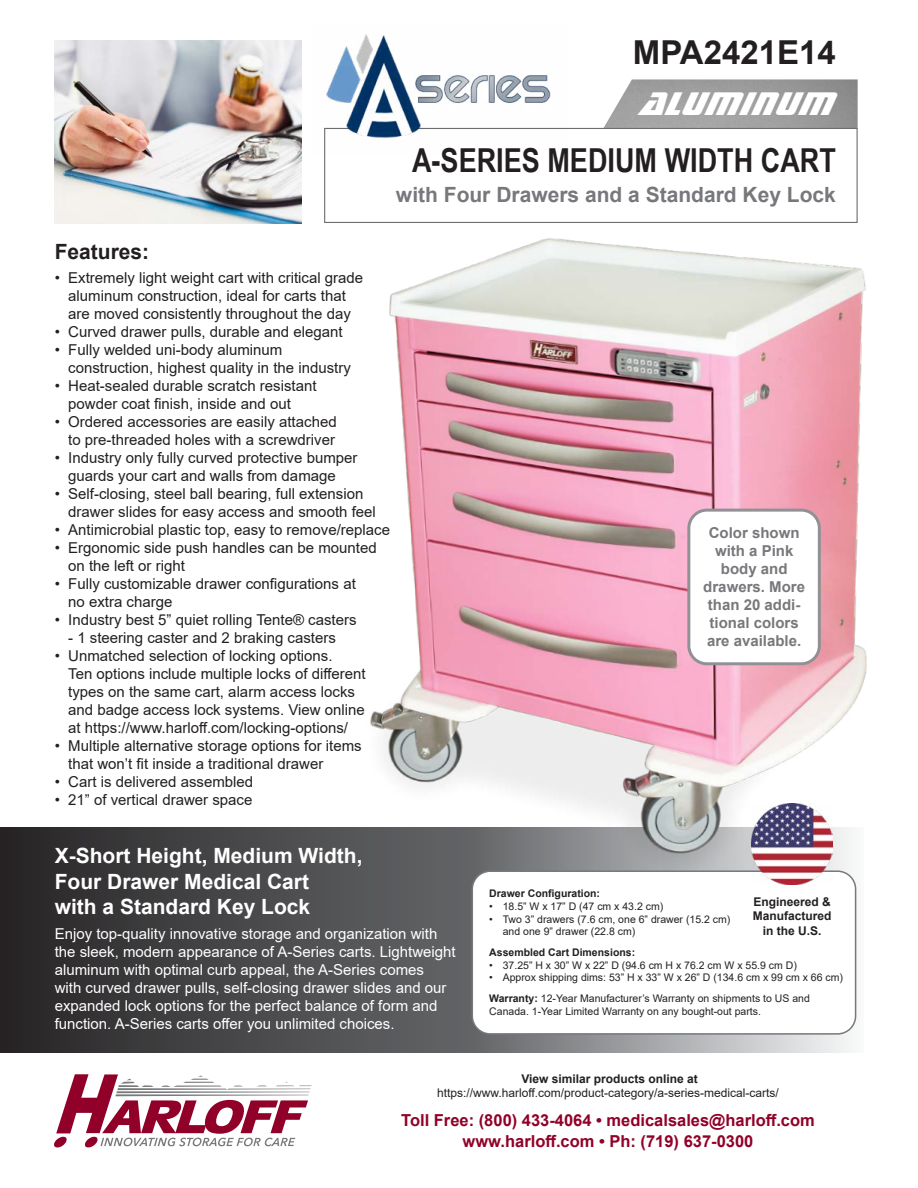
<style>
.page{position:relative;width:918px;height:1188px;background:#fff}
.page>*{position:absolute;margin:0;border:0;box-sizing:border-box;transform-origin:0 0}
.t1{font:800 34.5px "Sonic Cut Thru BT";color:#fff}
.t2{font:700 33px "Arial Narrow";color:#231f20}
.t3{font:700 33px "Arial";color:#231f20}
.t4{font:700 21px/25.2px "Arial";color:#fff}
.t5{font:700 21px "Arial";color:#77787b}
.t6{font:700 21px "Arial";color:#231f20}
.t7{font:700 16.5px/21px "Arial";color:#910028;text-align:center}
.t8{font:15px/18px "Arial";color:#231f20}
.t9{font:15px/18px "Arial";color:#fff}
.t10{font:700 15px/18px "Arial";color:#77787b;text-align:center}
.t11{font:12px "Arial";color:#231f20}
.t12{font:700 12px/14.4px "Arial";color:#231f20;text-align:center}
.t13{font:10.5px/12.6px "Arial";color:#231f20}
.t14{font:700 10.5px "Arial";color:#231f20}
.s1{font-weight:700}
</style>
<div class="page">
<svg style="left:0;top:827px;width:857px;height:225px;background:#4b4b4d"></svg>
<svg style="left:54px;top:1074px;width:258px;height:74px"></svg>
<div style="left:472px;top:871px;width:384px;height:163px;background:#fff;border-radius:18px"></div>
<div style="left:472px;top:870px;width:384px;height:165px;border:2px solid #77787b;border-radius:18px"></div>
<img style="left:336px;top:238px;width:531px;height:639px">
<img style="left:603px;top:79px;width:255px;height:49px">
<div style="left:324px;top:128px;width:534px;height:95px;border:1px solid #6d6e71"></div>
<img style="left:55px;top:40px;width:246px;height:183px">
<img style="left:324px;top:34px;width:245px;height:120px">
<img style="left:751px;top:804px;width:81px;height:81px">
<div style="left:689px;top:510px;width:130px;height:154px;background:#fff;border-radius:18px"></div>
<div style="left:687px;top:509px;width:134px;height:156px;border:3px solid #8f9194;border-radius:18px"></div>
<h2 class="t3" style="left:633px;top:30px;width:204px">MPA2421E14</h2>
<h1 class="t1" style="left:643px;top:81px;width:194px">ALUMINUM</h1>
<h2 class="t2" style="left:412px;top:135px;width:425px">A-SERIES MEDIUM WIDTH CART</h2>
<h3 class="t5" style="left:396px;top:180px;width:441px">with Four Drawers and a Standard Key Lock</h3>
<h3 class="t6" style="left:55px;top:237px;width:96px">Features:</h3>
<p class="t8" style="left:55px;top:269px;width:310px;text-align:center">• Extremely light weight cart with critical grade aluminum construction, ideal for carts that<br>are moved consistently throughout the day</p>
<p class="t8" style="left:55px;top:323px;width:289px">• Curved drawer pulls, durable and elegant</p>
<p class="t8" style="left:68px;top:341px;width:284px;text-indent:-13px">• Fully welded uni-body aluminum construction, highest quality in the industry</p>
<p class="t8" style="left:68px;top:377px;width:250px;text-indent:-13px">• Heat-sealed durable scratch resistant powder coat finish, inside and out</p>
<p class="t8" style="left:55px;top:413px;width:283px;text-align:right">• Ordered accessories are easily attached to pre-threaded holes with a screwdriver</p>
<p class="t8" style="left:55px;top:449px;width:304px;text-align:center">• Industry only fully curved protective bumper guards your cart and walls from damage</p>
<p class="t8" style="left:68px;top:485px;width:309px;text-indent:-13px">• Self-closing, steel ball bearing, full extension drawer slides for easy access and smooth feel</p>
<p class="t8" style="left:55px;top:521px;width:337px">• Antimicrobial plastic top, easy to remove/replace</p>
<p class="t8" style="left:68px;top:539px;width:310px;text-indent:-14px">• Ergonomic side push handles can be mounted on the left or right</p>
<p class="t8" style="left:68px;top:575px;width:289px;text-indent:-13px">• Fully customizable drawer configurations at no extra charge</p>
<p class="t8" style="left:55px;top:611px;width:303px">• Industry best 5” quiet rolling Tente® casters</p>
<p class="t8" style="left:68px;top:629px;width:269px">- 1 steering caster and 2 braking casters</p>
<p class="t8" style="left:68px;top:647px;width:299px;text-indent:-14px">• Unmatched selection of locking options.<br>Ten options include multiple locks of different types on the same cart, alarm access locks and badge access lock systems. View online at https://www.harloff.com/locking-options/</p>
<p class="t8" style="left:68px;top:737px;width:295px;text-indent:-14px">• Multiple alternative storage options for items that won’t fit inside a traditional drawer</p>
<p class="t8" style="left:55px;top:773px;width:200px">• Cart is delivered assembled</p>
<p class="t8" style="left:55px;top:791px;width:199px">• 21” of vertical drawer space</p>
<h3 class="t4" style="left:55px;top:844px;width:309px">X-Short Height, Medium Width,<br>Four Drawer Medical Cart<br>with a Standard Key Lock</h3>
<p class="t9" style="left:55px;top:925px;width:403px">Enjoy top-quality innovative storage and organization with the sleek, modern appearance of A-Series carts. Lightweight aluminum with optimal curb appeal, the A-Series comes<br>with curved drawer pulls, self-closing drawer slides and our expanded lock options for the perfect balance of form and function. A-Series carts offer you unlimited choices.</p>
<p class="t10" style="left:703px;top:524px;width:103px">Color shown with a Pink body and drawers. More than 20 addi&shy;tional colors are available.</p>
<p class="t14" style="left:489px;top:886px;width:112px">Drawer Configuration:</p>
<p class="t13" style="left:489px;top:900px;width:175px">• 18.5” W x 17” D (47 cm x 43.2 cm)</p>
<p class="t13" style="left:503px;top:913px;width:229px;text-indent:-14px">• Two 3” drawers (7.6 cm, one 6” drawer (15.2 cm) and one 9” drawer (22.8 cm)</p>
<p class="t14" style="left:489px;top:945px;width:147px">Assembled Cart Dimensions:</p>
<p class="t13" style="left:489px;top:959px;width:309px">• 37.25” H x 30” W x 22” D (94.6 cm H x 76.2 cm W x 55.9 cm D)</p>
<p class="t13" style="left:489px;top:967px;width:355px;line-height:21px">• Approx shipping dims: 53” H x 33” W x 26” D (134.6 cm x 99 cm x 66 cm)<br><span class="s1">Warranty:</span> 12-Year Manufacturer’s Warranty on shipments to US and</p>
<p class="t13" style="left:489px;top:1005px;width:273px">Canada. 1-Year Limited Warranty on any bought-out parts.</p>
<p class="t12" style="left:753px;top:895px;width:80px">Engineered &amp;<br>Manufactured in the U.S.</p>
<p class="t12" style="left:521px;top:1072px;width:178px">View similar products online at</p>
<p class="t11" style="left:437px;top:1085px;width:343px">https://www.harloff.com/product-category/a-series-medical-carts/</p>
<p class="t7" style="left:401px;top:1110px;width:415px">Toll Free: (800) 433-4064 • medicalsales@harloff.com www.harloff.com • Ph: (719) 637-0300</p>
</div>
